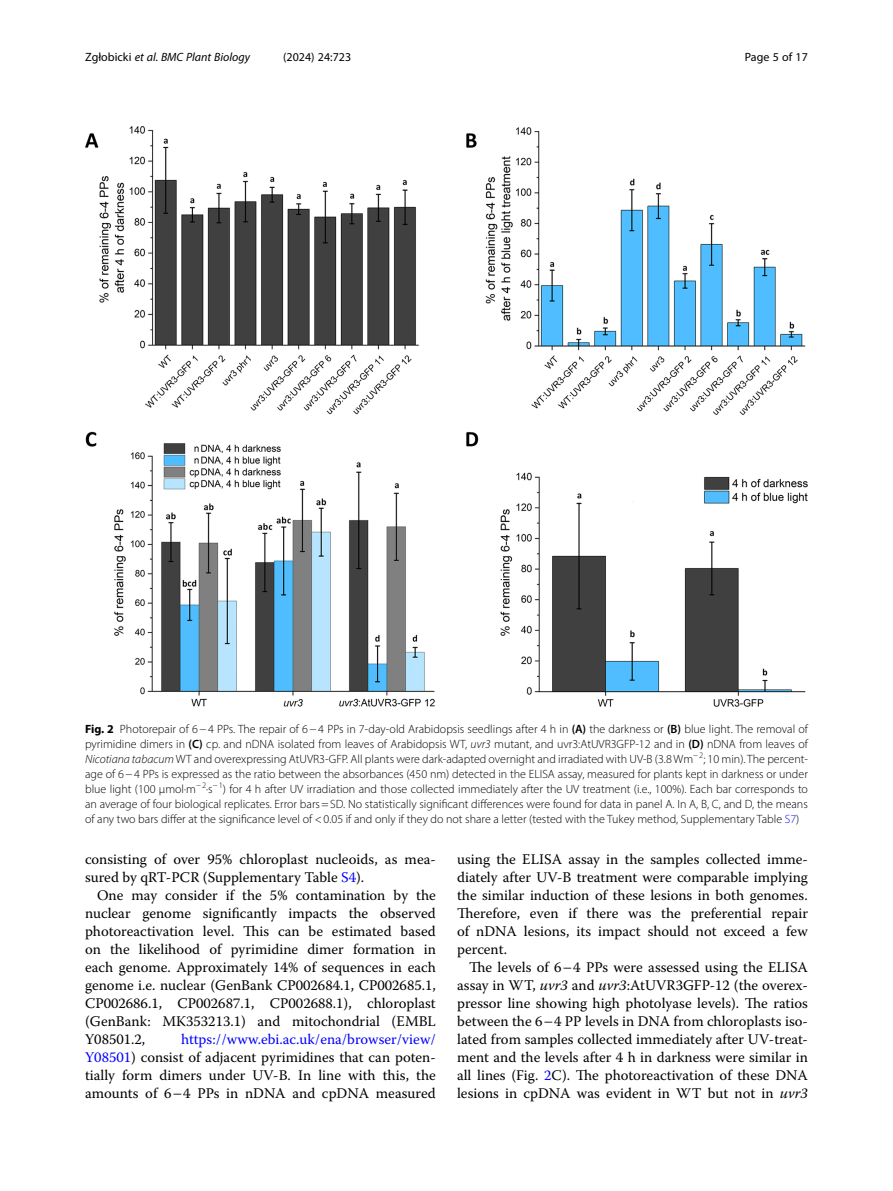
<style>
.page{position:relative;width:893px;height:1191px;background:#fff}
.page>*{position:absolute;margin:0;border:0;box-sizing:border-box;transform-origin:0 0}
.Body_Text_Indent{font:14.7px/18px "Warnock Pro";color:#000;text-align:justify}
.Body_Text{font:14.7px/18px "Warnock Pro";color:#000}
.Figure_Caption{font:300 12px/15px "Myriad Pro";color:#000;text-align:justify}
.t1{font:italic 12px "Myriad Pro";color:#000}
.t2{font:12px "Myriad Pro";color:#000}
.s1{font-style:normal}
.s2{font-weight:700}
.s3{font-weight:600}
.s4{font-style:italic}
.s5{color:#00f}
</style>
<div class="page">
<img style="left:85px;top:126px;width:723px;height:580px">
<p class="t1" style="left:85px;top:50px;width:166px"><span class="s1">Zgłobicki</span> et al. BMC Plant Biology</p>
<p class="t2" style="left:283px;top:50px;width:70px">(2024) 24:723</p>
<p class="t2" style="left:745px;top:50px;width:65px">Page 5 of 17</p>
<p class="Figure_Caption" style="left:85px;top:721px;width:724px"><span class="s2">Fig. 2</span> Photorepair of 6−4 PPs. The repair of 6−4 PPs in 7-day-old Arabidopsis seedlings after 4 h in <span class="s3">(A)</span> the darkness or <span class="s3">(B)</span> blue light. The removal of pyrimidine dimers in <span class="s3">(C)</span> cp. and nDNA isolated from leaves of Arabidopsis WT, <span class="s4">uvr3</span> mutant, and uvr3:AtUVR3GFP-12 and in <span class="s3">(D)</span> nDNA from leaves of <span class="s4">Nicotiana tabacum</span> WT and overexpressing AtUVR3-GFP. All plants were dark-adapted overnight and irradiated with UV-B (3.8 Wm<sup>−2</sup>; 10 min). The percent&shy;age of 6−4 PPs is expressed as the ratio between the absorbances (450 nm) detected in the ELISA assay, measured for plants kept in darkness or under blue light (100 µmol·m<sup>−2</sup>·s<sup>−1</sup>) for 4 h after UV irradiation and those collected immediately after the UV treatment (i.e., 100%). Each bar corresponds to an average of four biological replicates. Error bars=SD. No statistically significant differences were found for data in panel A. In A, B, C, and D, the means of any two bars differ at the significance level of &lt;0.05 if and only if they do not share a letter (tested with the Tukey method, Supplementary Table <span class="s5">S7</span>)</p>
<p class="Body_Text" style="left:85px;top:850px;width:352px">consisting of over 95% chloroplast nucleoids, as mea&shy;sured by qRT-PCR (Supplementary Table <span class="s5">S4</span>).</p>
<p class="Body_Text_Indent" style="left:85px;top:886px;width:352px;text-indent:12px">One may consider if the 5% contamination by the nuclear genome significantly impacts the observed photoreactivation level. This can be estimated based on the likelihood of pyrimidine dimer formation in each genome. Approximately 14% of sequences in each genome i.e. nuclear (GenBank CP002684.1, CP002685.1, CP002686.1, CP002687.1, CP002688.1), chloroplast (GenBank: MK353213.1) and mitochondrial (EMBL Y08501.2,</p>
<p class="Body_Text_Indent" style="left:85px;top:1030px;width:352px;text-indent:96px"><span class="s5">https://www.ebi.ac.uk/ena/browser/view/ Y08501</span>) consist of adjacent pyrimidines that can poten&shy;tially form dimers under UV-B. In line with this, the amounts of 6−4 PPs in nDNA and cpDNA measured</p>
<p class="Body_Text_Indent" style="left:457px;top:850px;width:352px">using the ELISA assay in the samples collected imme&shy;diately after UV-B treatment were comparable implying the similar induction of these lesions in both genomes.<br>Therefore, even if there was the preferential repair of nDNA lesions, its impact should not exceed a few percent.</p>
<p class="Body_Text_Indent" style="left:457px;top:958px;width:352px;text-indent:12px">The levels of 6−4 PPs were assessed using the ELISA assay in WT, <span class="s4">uvr3</span> and <span class="s4">uvr3</span>:AtUVR3GFP-12 (the overex&shy;pressor line showing high photolyase levels). The ratios between the 6−4 PP levels in DNA from chloroplasts iso&shy;lated from samples collected immediately after UV-treat&shy;ment and the levels after 4 h in darkness were similar in all lines (Fig. <span class="s5">2</span>C). The photoreactivation of these DNA lesions in cpDNA was evident in WT but not in <span class="s4">uvr3</span></p>
</div>
